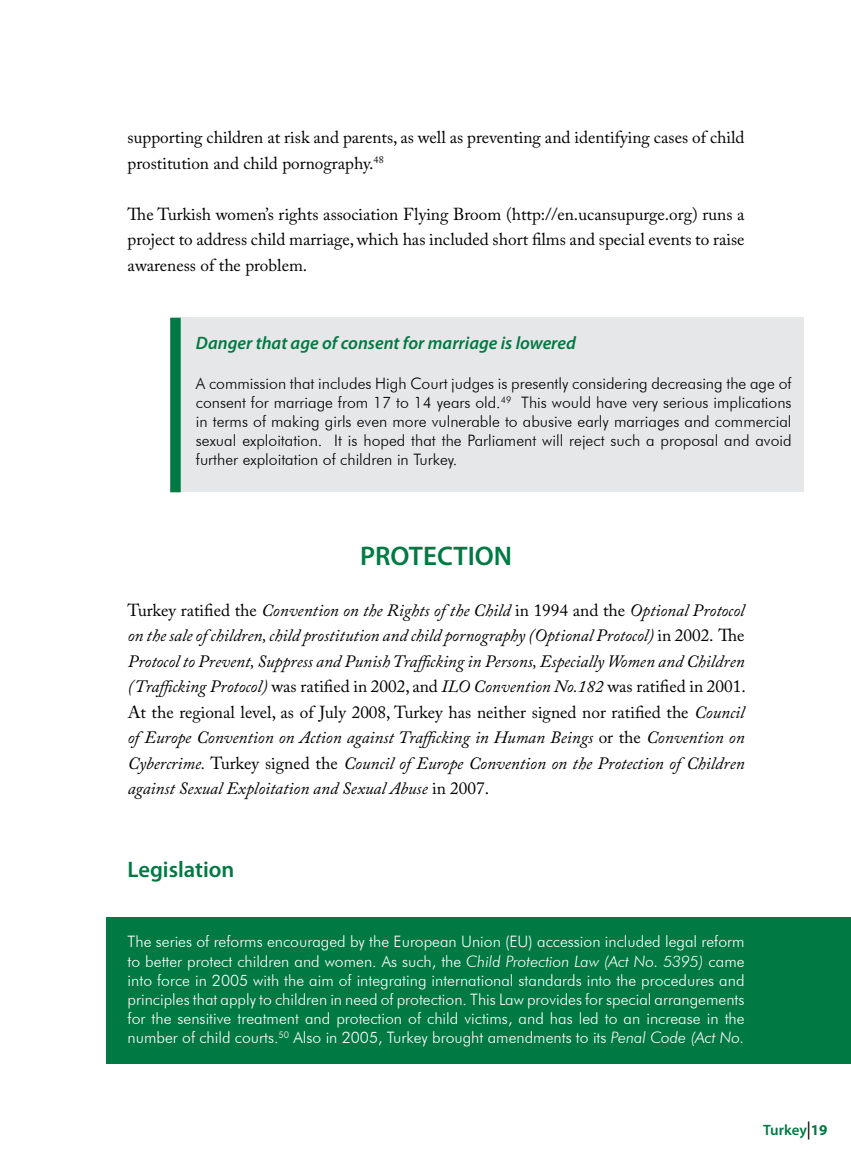
<style>
.page{position:relative;width:851px;height:1170px;background:#fff}
.page>*{position:absolute;margin:0;border:0;box-sizing:border-box;transform-origin:0 0}
.t1{font:600 27px "Myriad Pro";color:#007943}
.t2{font:600 22.5px "Myriad Pro";color:#007943}
.t3{font:italic 600 18px "Myriad Pro";color:#007943}
.t4{font:italic 17.25px/25.5px "Adobe Caslon Pro";color:#000;text-align:justify}
.t5{font:17.25px/25.5px "Adobe Caslon Pro";color:#000}
.t6{font:300 15.75px/19.2px "Futura BT";color:#fff;text-align:justify}
.t7{font:300 15.75px/18.9px "Futura BT";color:#000;text-align:justify}
.t8{font:600 15px "Myriad Pro";letter-spacing:-.005em;color:#007943}
.s1{font-style:normal}
.s2{font-style:italic}
.s3{font-family:"Myriad Cn Web";font-weight:400;font-size:18px;color:#000}
.s4{font-weight:700}
</style>
<div class="page">
<div style="left:106px;top:916px;width:744px;height:147px;background:#007943"></div>
<div style="left:180px;top:317px;width:623px;height:175px;background:#e6e7e8"></div>
<div style="left:170px;top:317px;width:11px;height:175px;background:#007943"></div>
<p class="t5" style="left:128px;top:125px;width:618px">supporting children at risk and parents, as well as preventing and identifying cases of child prostitution and child pornography.<sup>48</sup></p>
<p class="t5" style="left:128px;top:201px;width:618px;text-align:justify">The Turkish women’s rights association Flying Broom (http://en.ucansupurge.org) runs a project to address child marriage, which has included short films and special events to raise awareness of the problem.</p>
<p class="t3" style="left:196px;top:331px;width:381px">Danger that age of consent for marriage is lowered</p>
<p class="t7" style="left:196px;top:374px;width:597px">A commission that includes High Court judges is presently considering decreasing the age of consent for marriage from 17 to 14 years old.<sup>49</sup> This would have very serious implications in terms of making girls even more vulnerable to abusive early marriages and commercial sexual exploitation. It is hoped that the Parliament will reject such a proposal and avoid further exploitation of children in Turkey.</p>
<h1 class="t1" style="left:360px;top:538px;width:153px">PROTECTION</h1>
<p class="t4" style="left:128px;top:597px;width:619px"><span class="s1">Turkey ratified the</span> Convention on the Rights of the Child <span class="s1">in 1994 and the</span> Optional Protocol on the sale of children, child prostitution and child pornography (Optional Protocol) <span class="s1">in 2002. The </span>Protocol to Prevent, Suppress and Punish Trafficking in Persons, Especially Women and Children (Trafficking Protocol) <span class="s1">was ratified in 2002, and</span> ILO Convention No.182 <span class="s1">was ratified in 2001.<br>At the regional level, as of July 2008, Turkey has neither signed nor ratified the</span> Council of Europe Convention on Action against Trafficking in Human Beings <span class="s1">or the</span> Convention on Cybercrime. <span class="s1">Turkey signed the</span> Council of Europe Convention on the Protection of Children against Sexual Exploitation and Sexual Abuse <span class="s1">in 2007.</span></p>
<h2 class="t2" style="left:128px;top:855px;width:108px">Legislation</h2>
<p class="t6" style="left:128px;top:932px;width:618px">The series of reforms encouraged by the European Union (EU) accession included legal reform to better protect children and women. As such, the <span class="s2">Child Protection Law (Act No. 5395)</span> came into force in 2005 with the aim of integrating international standards into the procedures and principles that apply to children in need of protection. This Law provides for special arrangements for the sensitive treatment and protection of child victims, and has led to an increase in the number of child courts.<sup>50</sup> Also in 2005, Turkey brought amendments to its <span class="s2">Penal Code (Act No.</span></p>
<p class="t8" style="left:763px;top:1120px;width:66px">Turkey<span class="s3">|</span><span class="s4">19</span></p>
</div>
